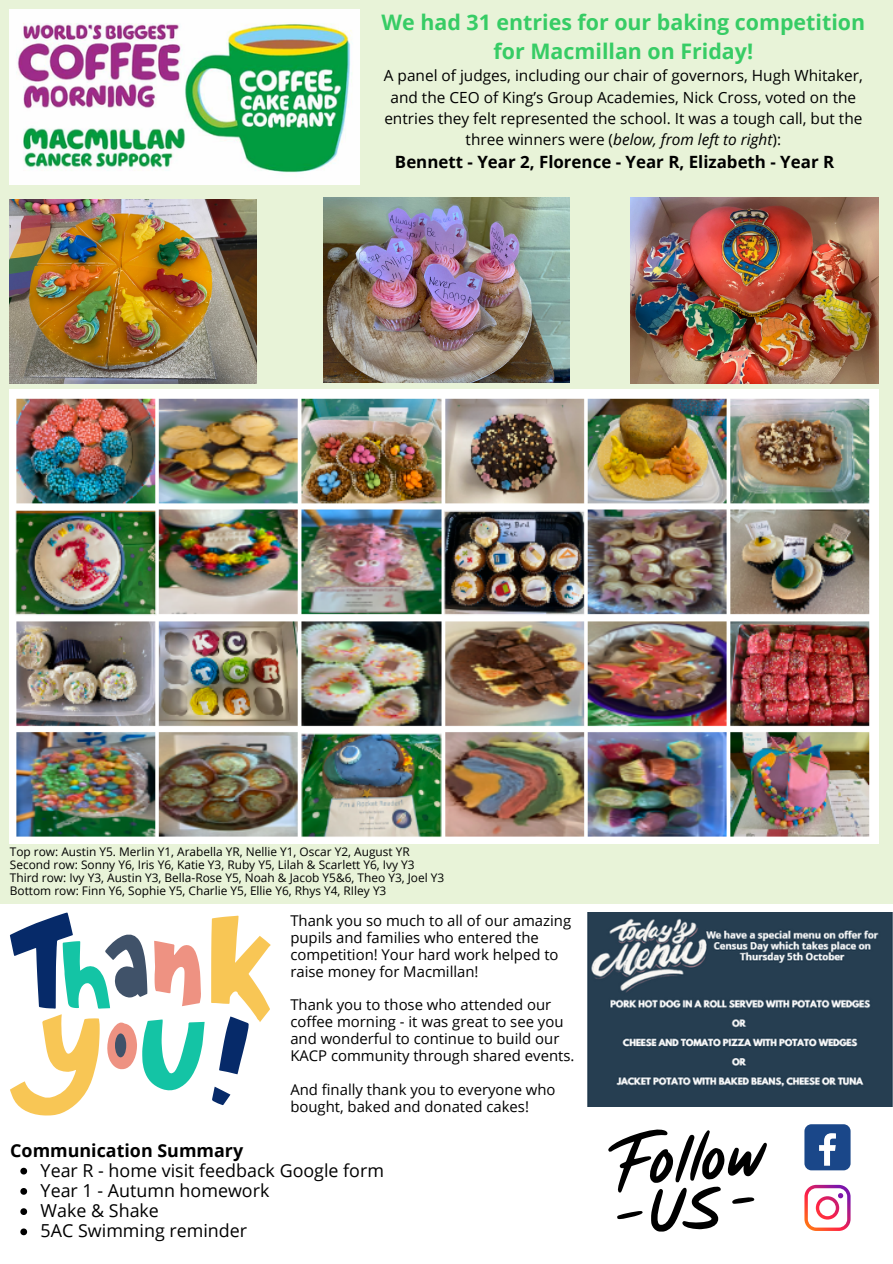
<style>
.page{position:relative;width:893px;height:1264px;background:#fff}
.page>*{position:absolute;margin:0;border:0;box-sizing:border-box;transform-origin:0 0}
.t1{font:700 21.45px/29.2px "Open Sans";color:#37cc65;text-align:center}
.t2{font:17.85px "Open Sans";color:#000}
.t3{font:700 17.85px "Open Sans";color:#000}
.t4{font:700 16.95px "Open Sans";color:#000}
.t5{font:15.45px/21.3px "Open Sans";color:#000;text-align:center}
.t6{font:14.85px/16.8px "Open Sans";color:#000}
.t7{font:11.85px "Open Sans";color:#000}
.s1{font-style:italic}
</style>
<div class="page">
<div style="left:0;top:0;width:892px;height:903px;background:#e8f3d8"></div>
<svg style="left:804px;top:1184px;width:46px;height:46px"></svg>
<div style="left:804px;top:1124px;width:46px;height:46px;background:#1a4789;border-radius:7px"></div>
<svg style="left:819px;top:1133px;width:16px;height:32px"></svg>
<svg style="left:608px;top:1129px;width:158px;height:102px"></svg>
<img style="left:10px;top:9px;width:349px;height:176px">
<img style="left:10px;top:199px;width:246px;height:184px">
<img style="left:323px;top:197px;width:246px;height:185px">
<img style="left:630px;top:197px;width:248px;height:186px">
<img style="left:10px;top:389px;width:868px;height:454px">
<img style="left:587px;top:912px;width:305px;height:194px">
<svg style="left:18px;top:936px;width:253px;height:179px"></svg>
<svg style="left:10px;top:912px;width:239px;height:193px"></svg>
<svg style="left:63px;top:933px;width:142px;height:157px"></svg>
<svg style="left:20px;top:1167px;width:7px;height:7px"></svg>
<svg style="left:20px;top:1188px;width:7px;height:6px"></svg>
<svg style="left:20px;top:1208px;width:7px;height:6px"></svg>
<svg style="left:20px;top:1228px;width:7px;height:7px"></svg>
<p class="t1" style="left:381px;top:7px;width:485px">We had 31 entries for our baking competition for Macmillan on Friday!</p>
<p class="t5" style="left:384px;top:65px;width:480px">A panel of judges, including our chair of governors, Hugh Whitaker, and the CEO of King’s Group Academies, Nick Cross, voted on the entries they felt represented the school. It was a tough call, but the three winners were (<span class="s1">below, from left to right</span>):</p>
<p class="t4" style="left:395px;top:150px;width:440px">Bennett - Year 2, Florence - Year R, Elizabeth - Year R</p>
<p class="t7" style="left:10px;top:843px;width:401px">Top row: Austin Y5. Merlin Y1, Arabella YR, Nellie Y1, Oscar Y2, August YR</p>
<p class="t7" style="left:10px;top:856px;width:406px">Second row: Sonny Y6, Iris Y6, Katie Y3, Ruby Y5, Lilah &amp; Scarlett Y6, Ivy Y3</p>
<p class="t7" style="left:10px;top:869px;width:436px">Third row: Ivy Y3, Austin Y3, Bella-Rose Y5, Noah &amp; Jacob Y5&amp;6, Theo Y3, Joel Y3</p>
<p class="t7" style="left:10px;top:882px;width:378px">Bottom row: Finn Y6, Sophie Y5, Charlie Y5, Ellie Y6, Rhys Y4, RIley Y3</p>
<p class="t6" style="left:290px;top:912px;width:282px">Thank you so much to all of our amazing pupils and families who entered the competition! Your hard work helped to raise money for Macmillan!</p>
<p class="t6" style="left:290px;top:996px;width:285px">Thank you to those who attended our coffee morning - it was great to see you and wonderful to continue to build our KACP community through shared events.</p>
<p class="t6" style="left:290px;top:1080px;width:267px">And finally thank you to everyone who bought, baked and donated cakes!</p>
<p class="t3" style="left:10px;top:1137px;width:234px">Communication Summary</p>
<p class="t2" style="left:41px;top:1157px;width:345px">Year R - home visit feedback Google form</p>
<p class="t2" style="left:41px;top:1177px;width:230px">Year 1 - Autumn homework</p>
<p class="t2" style="left:41px;top:1198px;width:120px">Wake &amp; Shake</p>
<p class="t2" style="left:41px;top:1218px;width:208px">5AC Swimming reminder</p>
</div>
